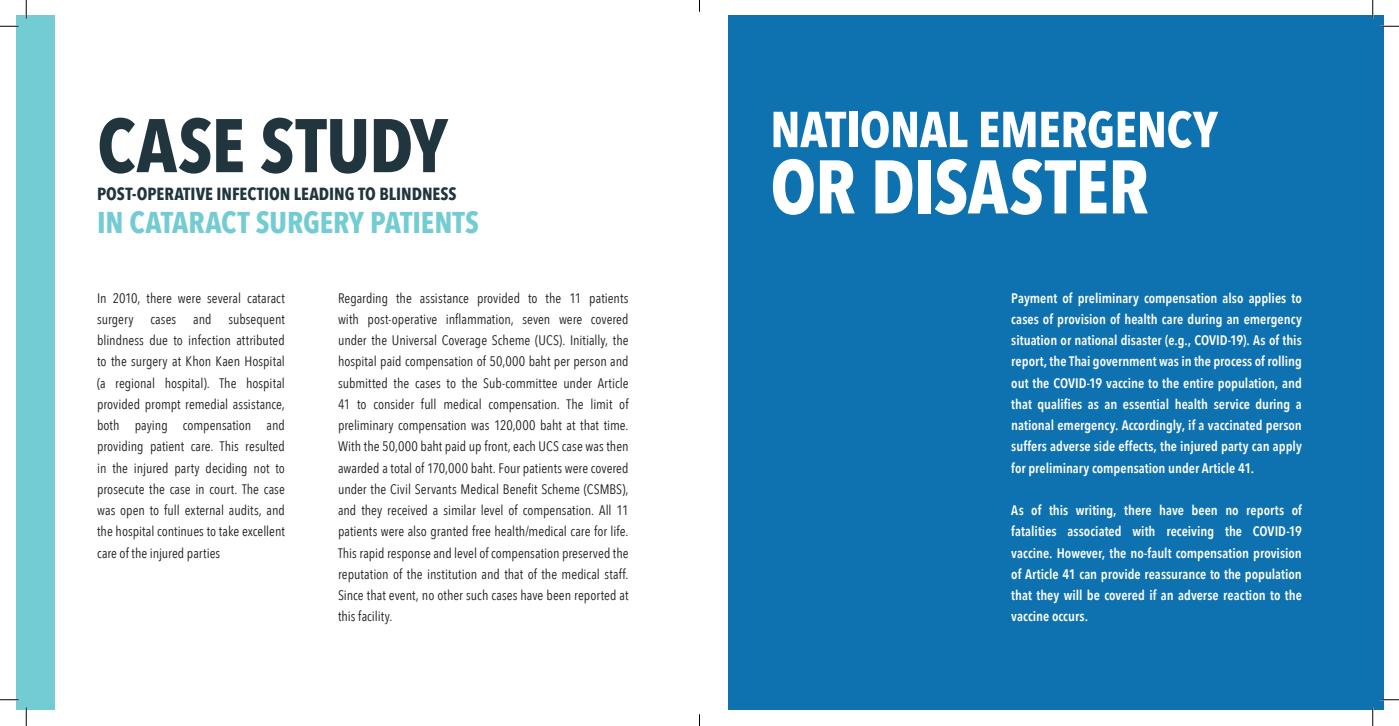
<style>
.page{position:relative;width:1399px;height:726px;background:#fff}
.page>*{position:absolute;margin:0;border:0;box-sizing:border-box;transform-origin:0 0}
.Big_1{font:700 75px "Avenir Next Condensed";letter-spacing:-.01em;color:#fff}
.Big_1-2{font:700 75px "Avenir Next Condensed";letter-spacing:-.005em;color:#21353f}
.Big_3{font:700 50px "Avenir Next Condensed";letter-spacing:-.005em;color:#fff}
.Big_5{font:700 30px "Avenir Next Condensed";color:#73ccd3}
.Big_6{font:700 17.5px "Avenir Next Condensed";color:#21353f}
.Body{font:13.75px/21.2px "Avenir Next Condensed";color:#231f20;text-align:justify}
.Body__White{font:600 13.75px/21.2px "Avenir Next Condensed";color:#fff;text-align:justify}
</style>
<div class="page">
<div style="left:728px;top:16px;width:655px;height:694px;background:#0e71b0"></div>
<div style="left:16px;top:16px;width:39px;height:694px;background:#73ccd3"></div>
<svg style="left:0;top:25px;width:19px;height:2px"></svg>
<svg style="left:1380px;top:25px;width:19px;height:2px"></svg>
<svg style="left:0;top:699px;width:19px;height:1px"></svg>
<svg style="left:1380px;top:699px;width:19px;height:1px"></svg>
<svg style="left:25px;top:0;width:2px;height:19px"></svg>
<svg style="left:25px;top:707px;width:2px;height:19px"></svg>
<svg style="left:1372px;top:0;width:1px;height:19px"></svg>
<svg style="left:1372px;top:707px;width:1px;height:19px"></svg>
<svg style="left:699px;top:714px;width:1px;height:12px"></svg>
<p class="Big_1-2" style="left:97px;top:100px;width:352px">CASE STUDY</p>
<p class="Big_6" style="left:97px;top:183px;width:361px">POST-OPERATIVE INFECTION LEADING TO BLINDNESS</p>
<p class="Big_5" style="left:97px;top:204px;width:383px">IN CATARACT SURGERY PATIENTS</p>
<p class="Body" style="left:97px;top:286px;width:189px">In 2010, there were several cataract surgery cases and subsequent blindness due to infection attributed to the surgery at Khon Kaen Hospital (a regional hospital). The hospital provided prompt remedial assistance, both paying compensation and providing patient care. This resulted in the injured party deciding not to prosecute the case in court. The case was open to full external audits, and the hospital continues to take excellent care of the injured parties</p>
<p class="Body" style="left:338px;top:286px;width:292px">Regarding the assistance provided to the 11 patients with post-operative inflammation, seven were covered under the Universal Coverage Scheme (UCS). Initially, the hospital paid compensation of 50,000 baht per person and submitted the cases to the Sub-committee under Article 41 to consider full medical compensation. The limit of preliminary compensation was 120,000 baht at that time.<br>With the 50,000 baht paid up front, each UCS case was then awarded a total of 170,000 baht. Four patients were covered under the Civil Servants Medical Benefit Scheme (CSMBS), and they received a similar level of compensation. All 11 patients were also granted free health/medical care for life.<br>This rapid response and level of compensation preserved the reputation of the institution and that of the medical staff.<br>Since that event, no other such cases have been reported at this facility.</p>
<p class="Big_3" style="left:770px;top:99px;width:449px">NATIONAL EMERGENCY</p>
<p class="Big_1" style="left:770px;top:141px;width:380px">OR DISASTER</p>
<p class="Body__White" style="left:1011px;top:287px;width:292px">Payment of preliminary compensation also applies to cases of provision of health care during an emergency situation or national disaster (e.g., COVID-19). As of this report, the Thai government was in the process of rolling out the COVID-19 vaccine to the entire population, and that qualifies as an essential health service during a national emergency. Accordingly, if a vaccinated person suffers adverse side effects, the injured party can apply for preliminary compensation under Article 41.</p>
<p class="Body__White" style="left:1011px;top:499px;width:292px">As of this writing, there have been no reports of fatalities associated with receiving the COVID-19 vaccine. However, the no-fault compensation provision of Article 41 can provide reassurance to the population that they will be covered if an adverse reaction to the vaccine occurs.</p>
</div>
